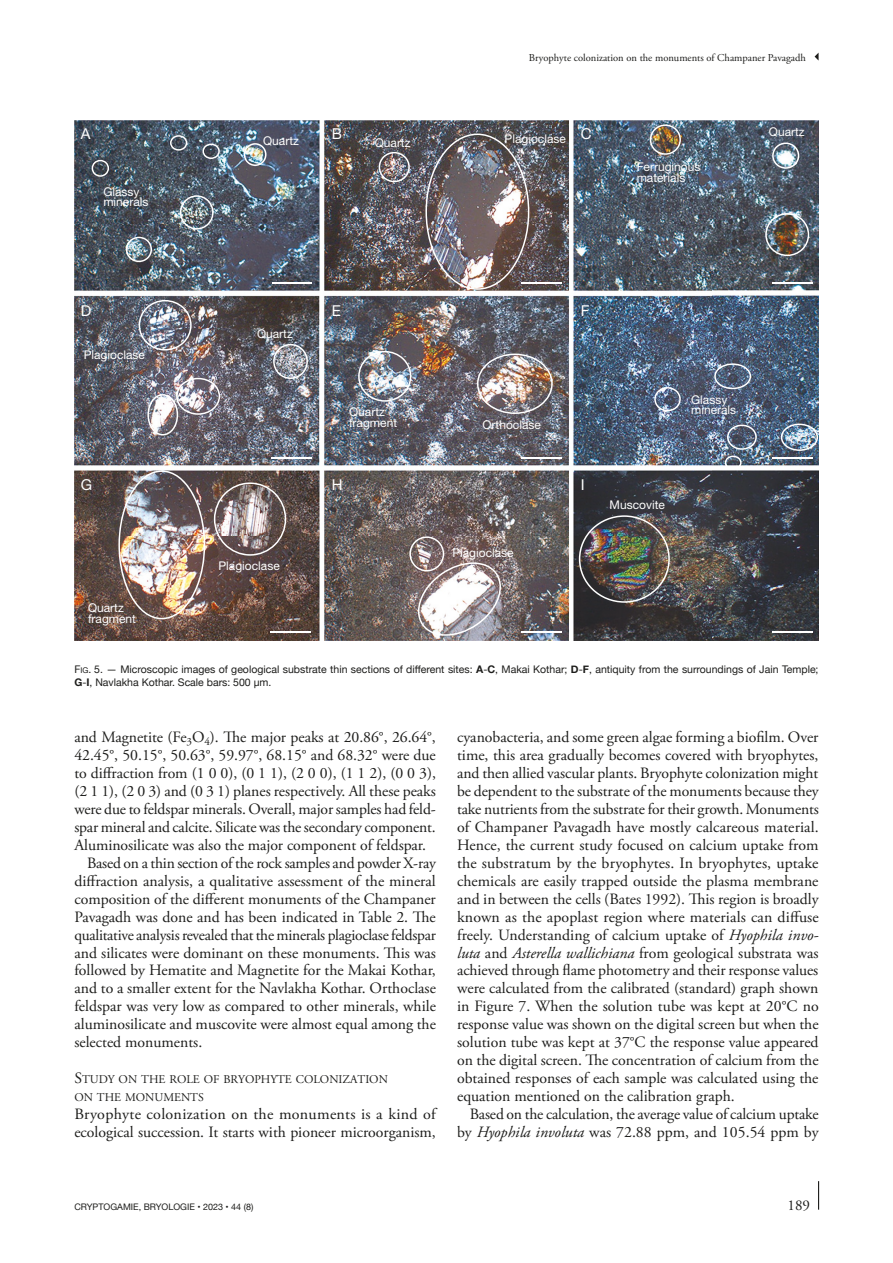
<style>
.page{position:relative;width:893px;height:1263px;background:#fff}
.page>*{position:absolute;margin:0;border:0;box-sizing:border-box;transform-origin:0 0}
.Texte_courant_1er_para{font:15.75px/18px "Adobe Garamond Pro";color:#1d1d1b}
.Texte_courant_Suite{font:15.75px/18px "Adobe Garamond Pro";letter-spacing:-.005em;color:#1d1d1b;text-align:justify}
.t1{font:15px "Helvetica Neue";color:#fff}
.t2{font:15px "Adobe Garamond Pro";color:#1d1d1b}
.t3{font:12px/10.5px "Helvetica Neue";color:#fff}
.Titre_2{font:11.85px/18px "Adobe Garamond";color:#1d1d1b}
.t4{font:10.5px/12.8px "Helvetica Neue";color:#1d1d1b}
.t5{font:10.5px "Adobe Garamond Pro";color:#1d1d1b}
.t6{font:9px "Helvetica Neue";color:#1d1d1b}
.s1{font-style:inherit}
.s2{font-size:7.8px}
.s3{font-weight:700}
.s4{font-size:15.75px}
.s5{font-style:italic}
</style>
<div class="page">
<svg style="left:818px;top:1181px;width:1px;height:29px"></svg>
<svg style="left:815px;top:53px;width:4px;height:8px"></svg>
<img style="left:74px;top:121px;width:744px;height:519px">
<svg style="left:126px;top:237px;width:26px;height:25px"></svg>
<svg style="left:244px;top:143px;width:23px;height:23px"></svg>
<svg style="left:180px;top:195px;width:34px;height:35px"></svg>
<svg style="left:92px;top:160px;width:17px;height:17px"></svg>
<svg style="left:170px;top:135px;width:17px;height:16px"></svg>
<svg style="left:202px;top:144px;width:18px;height:15px"></svg>
<hr style="left:272px;top:282px;width:39px;height:1px;background:#fff">
<hr style="left:521px;top:282px;width:41px;height:1px;background:#fff">
<svg style="left:379px;top:152px;width:31px;height:30px"></svg>
<img style="left:425px;top:134px;width:104px;height:156px">
<svg style="left:650px;top:124px;width:31px;height:31px"></svg>
<img style="left:765px;top:213px;width:44px;height:43px">
<svg style="left:772px;top:143px;width:27px;height:26px"></svg>
<hr style="left:772px;top:282px;width:41px;height:1px;background:#fff">
<svg style="left:273px;top:344px;width:35px;height:35px"></svg>
<img style="left:139px;top:300px;width:53px;height:50px">
<img style="left:147px;top:378px;width:73px;height:57px">
<hr style="left:271px;top:457px;width:40px;height:2px;background:#fff">
<img style="left:477px;top:354px;width:76px;height:60px">
<img style="left:358px;top:351px;width:53px;height:51px">
<hr style="left:521px;top:457px;width:41px;height:2px;background:#fff">
<hr style="left:772px;top:457px;width:41px;height:2px;background:#fff">
<svg style="left:714px;top:363px;width:37px;height:26px"></svg>
<svg style="left:654px;top:387px;width:27px;height:24px"></svg>
<svg style="left:781px;top:424px;width:37px;height:27px"></svg>
<svg style="left:727px;top:425px;width:30px;height:25px"></svg>
<svg style="left:725px;top:456px;width:17px;height:14px"></svg>
<hr style="left:270px;top:631px;width:41px;height:2px;background:#fff">
<img style="left:214px;top:482px;width:72px;height:74px">
<img style="left:118px;top:470px;width:87px;height:149px">
<hr style="left:521px;top:631px;width:41px;height:2px;background:#fff">
<img style="left:409px;top:536px;width:92px;height:100px">
<img style="left:579px;top:515px;width:91px;height:88px">
<hr style="left:772px;top:631px;width:41px;height:2px;background:#fff">
<p class="t5" style="left:529px;top:51px;width:278px">Bryophyte colonization on the monuments of Champaner Pavagadh</p>
<p class="t1" style="left:81px;top:123px;width:11px">A</p>
<p class="t1" style="left:332px;top:123px;width:12px">B</p>
<p class="t1" style="left:581px;top:123px;width:12px">C</p>
<p class="t3" style="left:263px;top:136px;width:37px">Quartz</p>
<p class="t3" style="left:375px;top:138px;width:37px">Quartz</p>
<p class="t3" style="left:505px;top:134px;width:63px">Plagioclase</p>
<p class="t3" style="left:103px;top:187px;width:47px">Glassy minerals</p>
<p class="t3" style="left:637px;top:162px;width:65px">Ferruginous materials</p>
<p class="t3" style="left:769px;top:127px;width:37px">Quartz</p>
<p class="t1" style="left:81px;top:299px;width:12px">D</p>
<p class="t1" style="left:332px;top:299px;width:11px">E</p>
<p class="t1" style="left:581px;top:299px;width:10px">F</p>
<p class="t3" style="left:84px;top:350px;width:63px">Plagioclase</p>
<p class="t3" style="left:257px;top:329px;width:37px">Quartz</p>
<p class="t3" style="left:349px;top:407px;width:50px">Quartz fragment</p>
<p class="t3" style="left:482px;top:420px;width:60px">Orthoclase</p>
<p class="t1" style="left:81px;top:474px;width:13px">G</p>
<p class="t1" style="left:332px;top:474px;width:12px">H</p>
<p class="t1" style="left:581px;top:474px;width:5px">I</p>
<p class="t3" style="left:88px;top:603px;width:50px">Quartz fragment</p>
<p class="t3" style="left:218px;top:561px;width:63px">Plagioclase</p>
<p class="t3" style="left:452px;top:548px;width:63px">Plagioclase</p>
<p class="t3" style="left:610px;top:501px;width:57px">Muscovite</p>
<p class="t3" style="left:691px;top:395px;width:47px">Glassy minerals</p>
<p class="t4" style="left:74px;top:663px;width:746px"><span class="s1">F</span><span class="s2">ig</span><span class="s1">. 5</span>. — Microscopic images of geological substrate thin sections of different sites: <span class="s3">A</span>-<span class="s3">C</span>, Makai Kothar; <span class="s3">D</span>-<span class="s3">F</span>, antiquity from the surroundings of Jain Temple;<br><span class="s3">G</span>-<span class="s3">I</span>, Navlakha Kothar. Scale bars: 500 μm.</p>
<p class="Texte_courant_Suite" style="left:74px;top:729px;width:363px">and Magnetite (Fe<sub>3</sub>O<sub>4</sub>). The major peaks at 20.86°, 26.64°, 42.45°, 50.15°, 50.63°, 59.97°, 68.15° and 68.32° were due to diffraction from (1 0 0), (0 1 1), (2 0 0), (1 1 2), (0 0 3), (2 1 1), (2 0 3) and (0 3 1) planes respectively. All these peaks were due to feldspar minerals. Overall, major samples had feld&shy;spar mineral and calcite. Silicate was the secondary component.<br>Aluminosilicate was also the major component of feldspar.</p>
<p class="Texte_courant_Suite" style="left:74px;top:854px;width:363px;text-indent:13px">Based on a thin section of the rock samples and powder X-ray diffraction analysis, a qualitative assessment of the mineral composition of the different monuments of the Champaner Pavagadh was done and has been indicated in Table 2. The qualitative analysis revealed that the minerals plagioclase feldspar and silicates were dominant on these monuments. This was followed by Hematite and Magnetite for the Makai Kothar, and to a smaller extent for the Navlakha Kothar. Orthoclase feldspar was very low as compared to other minerals, while aluminosilicate and muscovite were almost equal among the selected monuments.</p>
<p class="Titre_2" style="left:74px;top:1071px;width:315px"><span class="s4">S</span>TUDY ON THE ROLE OF BRYOPHYTE COLONIZATION<br>ON THE MONUMENTS</p>
<p class="Texte_courant_1er_para" style="left:74px;top:1105px;width:363px">Bryophyte colonization on the monuments is a kind of ecological succession. It starts with pioneer microorganism,</p>
<p class="Texte_courant_1er_para" style="left:457px;top:729px;width:363px;text-align:justify">cyanobacteria, and some green algae forming a biofilm. Over time, this area gradually becomes covered with bryophytes, and then allied vascular plants. Bryophyte colonization might be dependent to the substrate of the monuments because they take nutrients from the substrate for their growth. Monuments of Champaner Pavagadh have mostly calcareous material.<br>Hence, the current study focused on calcium uptake from the substratum by the bryophytes. In bryophytes, uptake chemicals are easily trapped outside the plasma membrane and in between the cells (Bates 1992). This region is broadly known as the apoplast region where materials can diffuse freely. Understanding of calcium uptake of <span class="s5">Hyophila invo&shy;luta</span> and <span class="s5">Asterella wallichiana</span> from geological substrata was achieved through flame photometry and their response values were calculated from the calibrated (standard) graph shown in Figure 7. When the solution tube was kept at 20°C no response value was shown on the digital screen but when the solution tube was kept at 37°C the response value appeared on the digital screen. The concentration of calcium from the obtained responses of each sample was calculated using the equation mentioned on the calibration graph.</p>
<p class="Texte_courant_Suite" style="left:457px;top:1105px;width:363px;text-align:right">Based on the calculation, the average value of calcium uptake by <span class="s5">Hyophila involuta</span> was 72.88 ppm, and 105.54 ppm by</p>
<p class="t6" style="left:74px;top:1200px;width:181px">CRYPTOGAMIE, BRYOLOGIE • 2023 • 44 (8)</p>
<p class="t2" style="left:788px;top:1196px;width:24px">189</p>
</div>
